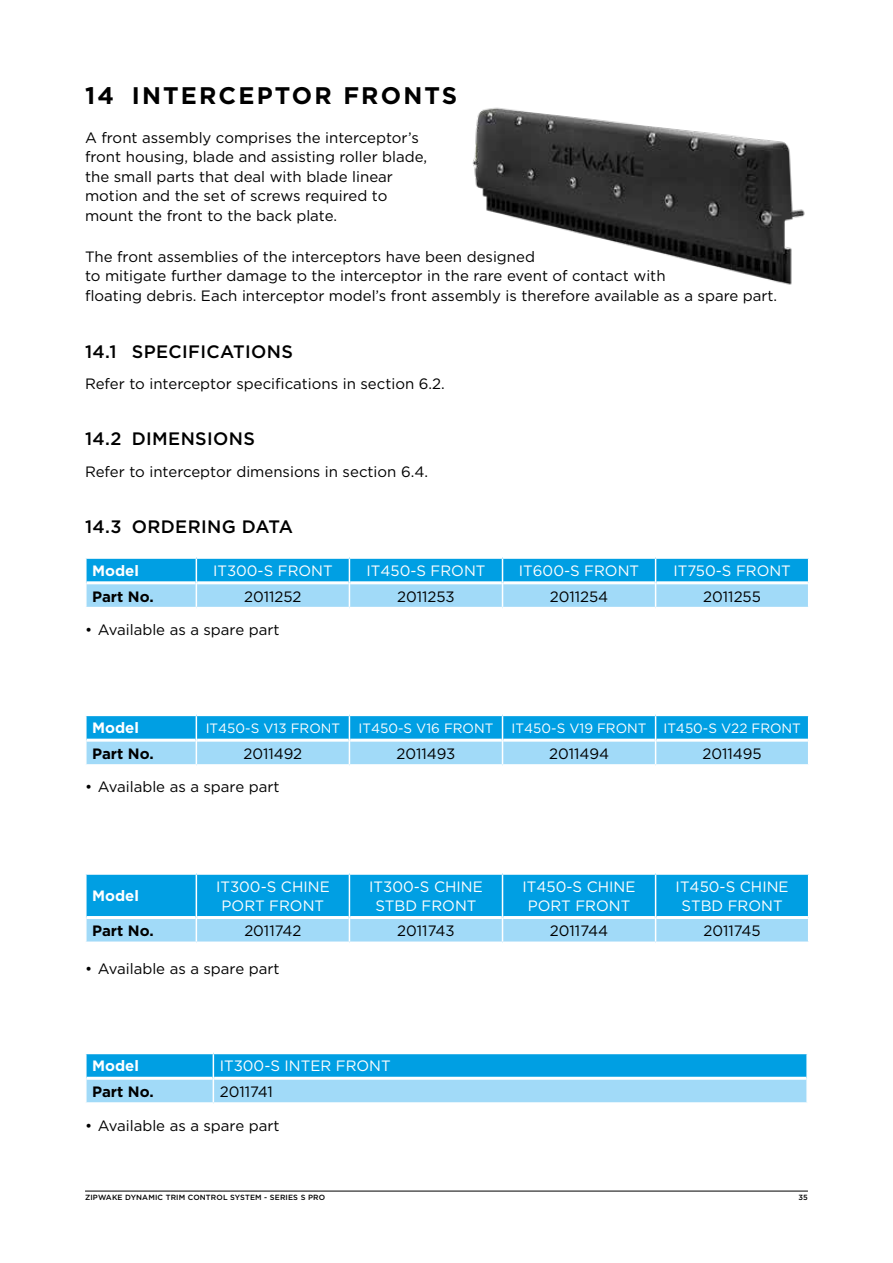
<style>
.page{position:relative;width:893px;height:1263px;background:#fff}
.page>*{position:absolute;margin:0;border:0;box-sizing:border-box;transform-origin:0 0}
.t1{font:700 24px "Gotham";letter-spacing:.09em;color:#000}
.t2{font:500 18px "Gotham";letter-spacing:.02em;color:#000}
.t3{font:15px/19.5px "Gotham";color:#000}
.t4{font:15px/19.5px "Gotham";color:#fff;text-align:center}
.t5{font:700 15px "Gotham";color:#000}
.t6{font:700 15px "Gotham";color:#fff}
.t7{font:13.5px "Gotham";color:#fff}
.t8{font:500 7.5px "Gotham";letter-spacing:.02em;color:#000}
</style>
<div class="page">
<hr style="left:85px;top:1191px;width:723px;height:1px;background:#000">
<svg style="left:86px;top:1053px;width:721px;height:51px;background:#64c4ef"></svg>
<hr style="left:806px;top:1054px;width:2px;height:24px;background:#fff">
<hr style="left:806px;top:1078px;width:2px;height:24px;background:#fff">
<svg style="left:86px;top:557px;width:723px;height:51px;background:#65c4ef"></svg>
<svg style="left:86px;top:873px;width:723px;height:70px;background:#4bbaec"></svg>
<svg style="left:86px;top:715px;width:723px;height:51px;background:#65c4ef"></svg>
<img style="left:472px;top:107px;width:333px;height:178px">
<h1 class="t1" style="left:85px;top:80px;width:374px">14 INTERCEPTOR FRONTS</h1>
<p class="t3" style="left:85px;top:128px;width:344px">A front assembly comprises the interceptor’s front housing, blade and assisting roller blade, the small parts that deal with blade linear motion and the set of screws required to mount the front to the back plate.</p>
<p class="t3" style="left:85px;top:246px;width:694px">The front assemblies of the interceptors have been designed<br>to mitigate further damage to the interceptor in the rare event of contact with<br>floating debris. Each interceptor model’s front assembly is therefore available as a spare part.</p>
<p class="t2" style="left:85px;top:340px;width:209px">14.1 SPECIFICATIONS</p>
<p class="t3" style="left:85px;top:374px;width:361px">Refer to interceptor specifications in section 6.2.</p>
<p class="t2" style="left:85px;top:427px;width:171px">14.2 DIMENSIONS</p>
<p class="t3" style="left:85px;top:462px;width:345px">Refer to interceptor dimensions in section 6.4.</p>
<p class="t2" style="left:85px;top:515px;width:210px">14.3 ORDERING DATA</p>
<p class="t6" style="left:92px;top:561px;width:48px">Model</p>
<p class="t4" style="left:213px;top:561px;width:121px">IT300-S FRONT</p>
<p class="t4" style="left:366px;top:561px;width:121px">IT450-S FRONT</p>
<p class="t4" style="left:519px;top:561px;width:122px">IT600-S FRONT</p>
<p class="t4" style="left:673px;top:561px;width:119px">IT750-S FRONT</p>
<p class="t5" style="left:92px;top:586px;width:63px">Part No.</p>
<p class="t3" style="left:244px;top:586px;width:59px">2011252</p>
<p class="t3" style="left:397px;top:586px;width:59px">2011253</p>
<p class="t3" style="left:550px;top:586px;width:60px">2011254</p>
<p class="t3" style="left:703px;top:586px;width:59px">2011255</p>
<p class="t3" style="left:85px;top:620px;width:196px">• Available as a spare part</p>
<p class="t6" style="left:92px;top:718px;width:48px">Model</p>
<p class="t7" style="left:206px;top:719px;width:136px">IT450-S V13 FRONT</p>
<p class="t7" style="left:359px;top:719px;width:136px">IT450-S V16 FRONT</p>
<p class="t7" style="left:512px;top:719px;width:291px">IT450-S V19 FRONT IT450-S V22 FRONT</p>
<p class="t5" style="left:92px;top:744px;width:63px">Part No.</p>
<p class="t3" style="left:243px;top:743px;width:60px">2011492</p>
<p class="t3" style="left:396px;top:743px;width:61px">2011493</p>
<p class="t3" style="left:549px;top:743px;width:62px">2011494</p>
<p class="t3" style="left:703px;top:743px;width:61px">2011495</p>
<p class="t3" style="left:85px;top:777px;width:196px">• Available as a spare part</p>
<p class="t6" style="left:92px;top:886px;width:48px">Model</p>
<p class="t4" style="left:216px;top:876px;width:115px">IT300-S CHINE<br>PORT FRONT</p>
<p class="t4" style="left:369px;top:876px;width:115px">IT300-S CHINE<br>STBD FRONT</p>
<p class="t4" style="left:523px;top:876px;width:114px">IT450-S CHINE<br>PORT FRONT</p>
<p class="t4" style="left:676px;top:876px;width:114px">IT450-S CHINE<br>STBD FRONT</p>
<p class="t5" style="left:92px;top:921px;width:63px">Part No.</p>
<p class="t3" style="left:244px;top:921px;width:59px">2011742</p>
<p class="t3" style="left:397px;top:921px;width:59px">2011743</p>
<p class="t3" style="left:550px;top:921px;width:60px">2011744</p>
<p class="t3" style="left:703px;top:921px;width:59px">2011745</p>
<p class="t3" style="left:85px;top:958px;width:196px">• Available as a spare part</p>
<p class="t6" style="left:92px;top:1056px;width:48px">Model</p>
<p class="t4" style="left:220px;top:1056px;width:172px">IT300-S INTER FRONT</p>
<p class="t5" style="left:92px;top:1082px;width:63px">Part No.</p>
<p class="t3" style="left:220px;top:1081px;width:55px">2011741</p>
<p class="t3" style="left:85px;top:1115px;width:196px">• Available as a spare part</p>
<p class="t8" style="left:85px;top:1193px;width:242px">ZIPWAKE DYNAMIC TRIM CONTROL SYSTEM - SERIES S PRO</p>
<p class="t8" style="left:798px;top:1193px;width:11px">35</p>
</div>
